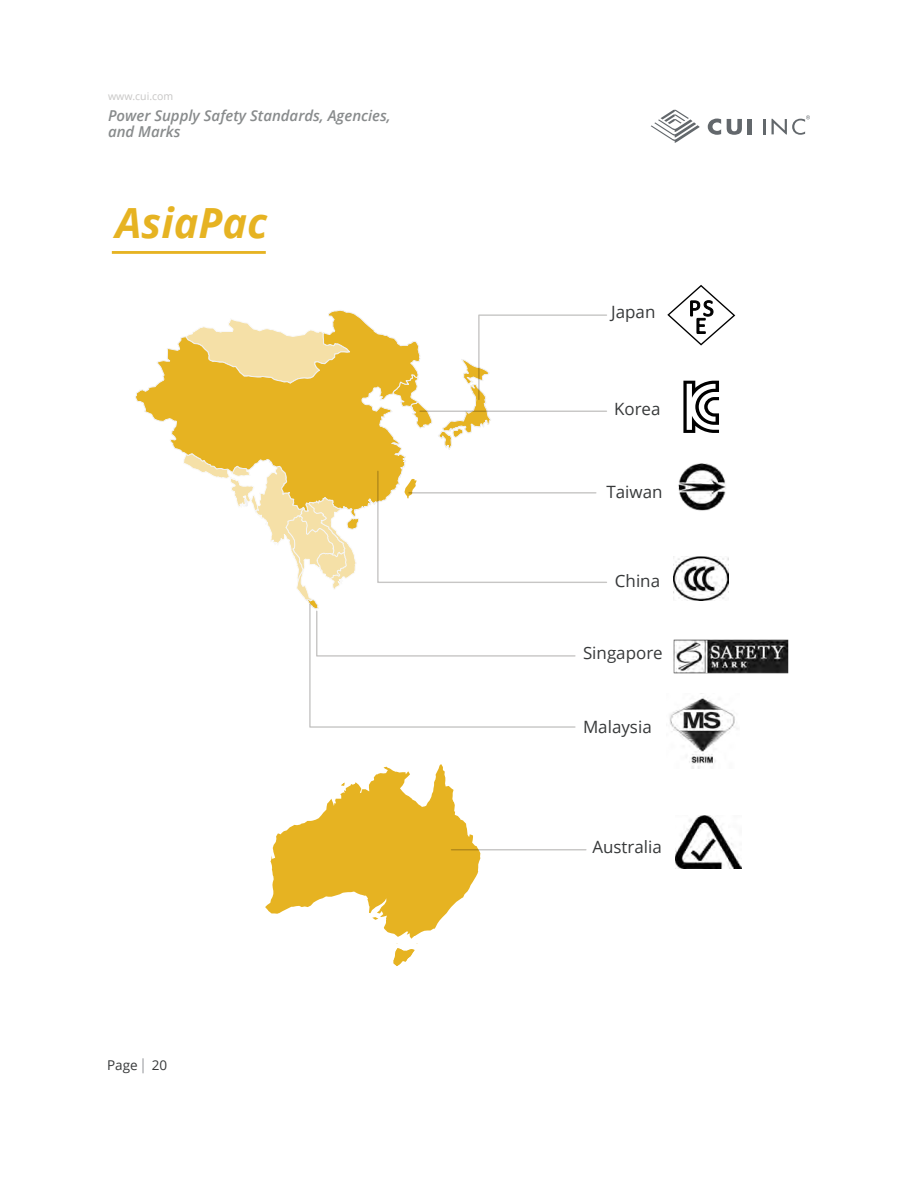
<style>
.page{position:relative;width:918px;height:1188px;background:#fff}
.page>*{position:absolute;margin:0;border:0;box-sizing:border-box;transform-origin:0 0}
.t1{font:italic 700 41.55px "Open Sans";color:#e6b322}
.t2{font:16.95px "Open Sans";color:#37393a}
.t3{font:italic 600 15px/16.5px "Open Sans";color:#888b8c}
.t4{font:13.5px "Open Sans";color:#37393a}
.t5{font:10.5px "Open Sans";color:#c7c6c5}
</style>
<div class="page">
<svg style="left:651px;top:109px;width:49px;height:34px"></svg>
<svg style="left:763px;top:119px;width:2px;height:15px"></svg>
<svg style="left:708px;top:119px;width:13px;height:16px"></svg>
<svg style="left:727px;top:119px;width:15px;height:16px"></svg>
<hr style="left:748px;top:119px;width:4px;height:15px;background:#63686c">
<svg style="left:772px;top:115px;width:38px;height:20px"></svg>
<svg style="left:143px;top:1058px;width:1px;height:15px"></svg>
<svg style="left:265px;top:764px;width:215px;height:202px"></svg>
<svg style="left:135px;top:310px;width:220px;height:143px"></svg>
<img style="left:673px;top:557px;width:55px;height:43px">
<img style="left:673px;top:639px;width:115px;height:35px">
<svg style="left:667px;top:285px;width:68px;height:61px"></svg>
<img style="left:678px;top:462px;width:49px;height:49px;border-radius:24px">
<img style="left:676px;top:815px;width:65px;height:54px">
<svg style="left:183px;top:314px;width:424px;height:414px"></svg>
<hr style="left:451px;top:849px;width:135px;height:1px;background:#c7c6c5">
<hr style="left:409px;top:492px;width:187px;height:2px;background:#c7c6c5">
<hr style="left:420px;top:411px;width:187px;height:1px;background:#c7c6c5">
<hr style="left:112px;top:251px;width:154px;height:3px;background:#e6b322">
<svg style="left:683px;top:381px;width:36px;height:52px"></svg>
<img style="left:669px;top:697px;width:69px;height:72px">
<p class="t5" style="left:108px;top:89px;width:67px">www.cui.com</p>
<p class="t3" style="left:108px;top:107px;width:284px">Power Supply Safety Standards, Agencies, and Marks</p>
<h1 class="t1" style="left:116px;top:194px;width:153px">AsiaPac</h1>
<p class="t4" style="left:107px;top:1056px;width:62px">Page 20</p>
<p class="t2" style="left:611px;top:301px;width:46px">Japan</p>
<p class="t2" style="left:614px;top:397px;width:48px">Korea</p>
<p class="t2" style="left:607px;top:480px;width:58px">Taiwan</p>
<p class="t2" style="left:615px;top:569px;width:47px">China</p>
<p class="t2" style="left:583px;top:642px;width:81px">Singapore</p>
<p class="t2" style="left:583px;top:715px;width:70px">Malaysia</p>
<p class="t2" style="left:592px;top:835px;width:71px">Australia</p>
</div>
